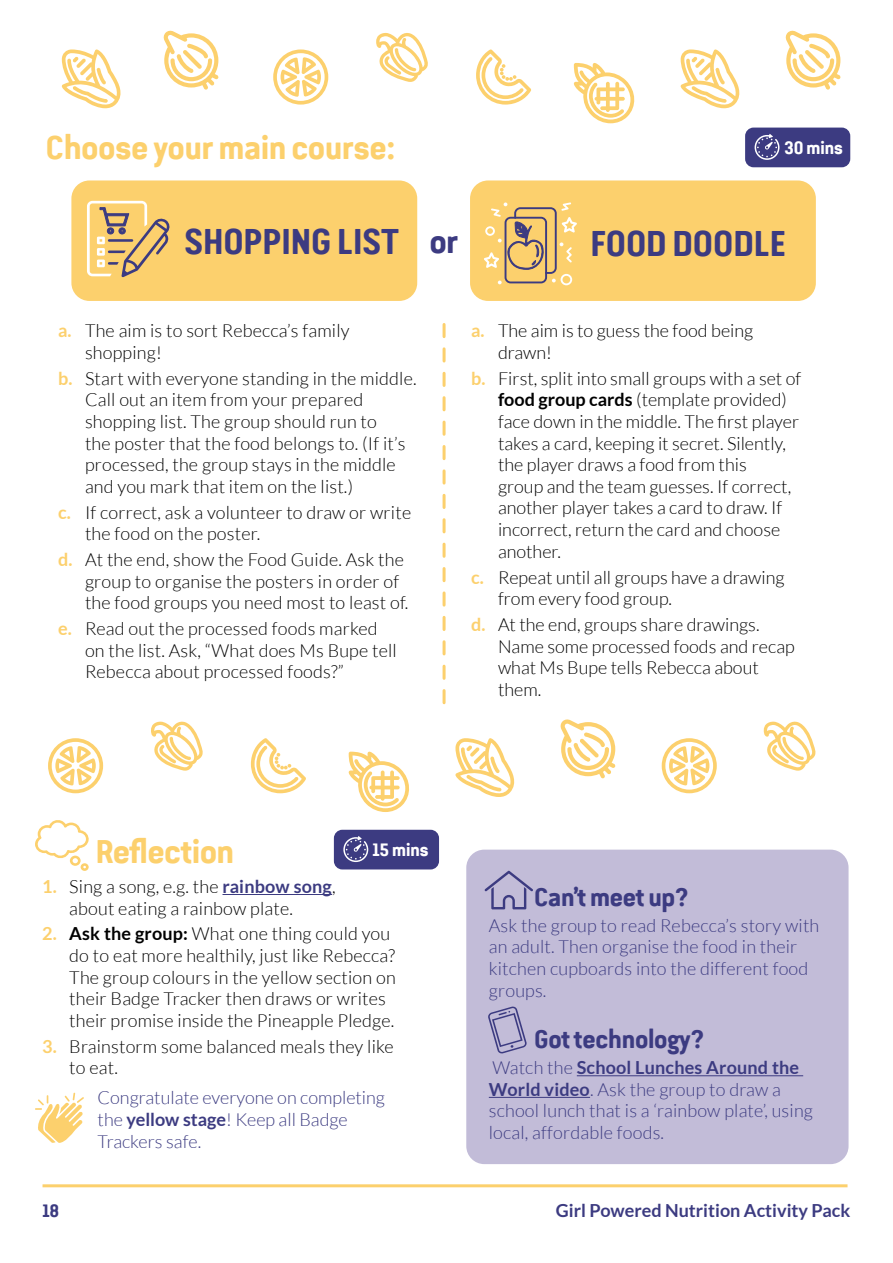
<style>
.page{position:relative;width:893px;height:1263px;background:#fff}
.page>*{position:absolute;margin:0;border:0;box-sizing:border-box;transform-origin:0 0}
.t1{font:700 36px "Van Condensed Pro";letter-spacing:-.04em;color:#3c3b81}
.t2{font:700 33px "Van Condensed Pro";letter-spacing:-.04em;color:#fcd06d}
.t3{font:700 33px "Van Condensed Pro";color:#3c3b81}
.t4{font:700 25.5px "Van Condensed Pro";letter-spacing:-.04em;color:#3c3b81}
.t5{font:300 18px/21.6px "Lato";letter-spacing:.01em;color:#000}
.t6{font:300 18px/21.6px "Lato";letter-spacing:.01em;color:#3c3b81}
.t7{font:700 18px "Lato";color:#3c3b81}
.t8{font:700 18px "Van Condensed Pro";letter-spacing:-.04em;color:#fff}
.t9{font:700 18px "Van Condensed Pro";color:#3c3b81}
.s1{font-weight:700;color:#fcd06d}
.s2{font-weight:700}
.s3{font-weight:700;color:#3c3b81}
</style>
<div class="page">
<hr style="left:43px;top:1184px;width:804px;height:3px;background:#fcd06d">
<div style="left:745px;top:128px;width:105px;height:39px;background:#3c3b81;border-radius:8px"></div>
<svg style="left:755px;top:134px;width:24px;height:26px"></svg>
<div style="left:334px;top:830px;width:105px;height:39px;background:#3c3b81;border-radius:8px"></div>
<svg style="left:343px;top:836px;width:25px;height:26px"></svg>
<svg style="left:443px;top:324px;width:3px;height:379px"></svg>
<hr style="left:222px;top:894px;width:110px;height:1px;background:#3c3b81">
<div style="left:466px;top:850px;width:382px;height:314px;background:#c2bcd8;border-radius:18px"></div>
<hr style="left:577px;top:1075px;width:226px;height:1px;background:#3c3b81">
<hr style="left:489px;top:1097px;width:101px;height:1px;background:#3c3b81">
<svg style="left:35px;top:1093px;width:49px;height:50px"></svg>
<svg style="left:488px;top:1006px;width:39px;height:48px"></svg>
<svg style="left:484px;top:871px;width:49px;height:38px"></svg>
<svg style="left:35px;top:820px;width:54px;height:51px"></svg>
<svg style="left:455px;top:738px;width:60px;height:59px"></svg>
<svg style="left:251px;top:738px;width:55px;height:55px"></svg>
<svg style="left:48px;top:738px;width:55px;height:55px"></svg>
<svg style="left:662px;top:738px;width:55px;height:55px"></svg>
<svg style="left:349px;top:751px;width:60px;height:61px"></svg>
<svg style="left:560px;top:719px;width:56px;height:59px"></svg>
<svg style="left:764px;top:721px;width:52px;height:50px"></svg>
<svg style="left:151px;top:721px;width:52px;height:50px"></svg>
<svg style="left:681px;top:49px;width:59px;height:59px"></svg>
<svg style="left:476px;top:49px;width:55px;height:56px"></svg>
<svg style="left:273px;top:49px;width:55px;height:56px"></svg>
<svg style="left:574px;top:63px;width:61px;height:60px"></svg>
<svg style="left:785px;top:30px;width:56px;height:60px"></svg>
<svg style="left:376px;top:32px;width:52px;height:50px"></svg>
<svg style="left:62px;top:49px;width:59px;height:59px"></svg>
<svg style="left:163px;top:30px;width:56px;height:60px"></svg>
<div style="left:71px;top:180px;width:346px;height:121px;background:#fcd06d;border-radius:18px"></div>
<svg style="left:87px;top:201px;width:83px;height:76px"></svg>
<div style="left:470px;top:180px;width:346px;height:121px;background:#fcd06d;border-radius:18px"></div>
<svg style="left:484px;top:202px;width:93px;height:83px"></svg>
<h2 class="t2" style="left:45px;top:123px;width:352px">Choose your main course:</h2>
<p class="t8" style="left:784px;top:134px;width:61px">30 mins</p>
<h1 class="t1" style="left:184px;top:215px;width:218px">SHOPPING LIST</h1>
<h1 class="t1" style="left:590px;top:217px;width:198px">FOOD DOODLE</h1>
<h2 class="t3" style="left:429px;top:217px;width:31px">or</h2>
<p class="t5" style="left:85px;top:320px;width:266px;text-indent:-27px"><span class="s1">a.</span> The aim is to sort Rebecca’s family shopping!</p>
<p class="t5" style="left:85px;top:368px;width:333px;text-indent:-27px"><span class="s1">b.</span> Start with everyone standing in the middle.<br>Call out an item from your prepared shopping list. The group should run to<br>the poster that the food belongs to. (If it’s processed, the group stays in the middle and you mark that item on the list.)</p>
<p class="t5" style="left:85px;top:502px;width:328px;text-indent:-27px"><span class="s1">c.</span> If correct, ask a volunteer to draw or write the food on the poster.</p>
<p class="t5" style="left:85px;top:549px;width:325px;text-indent:-27px"><span class="s1">d.</span> At the end, show the Food Guide. Ask the group to organise the posters in order of the food groups you need most to least of.</p>
<p class="t5" style="left:85px;top:618px;width:313px;text-indent:-27px"><span class="s1">e.</span> Read out the processed foods marked on the list. Ask, “What does Ms Bupe tell<br>Rebecca about processed foods?”</p>
<p class="t5" style="left:498px;top:320px;width:257px;text-indent:-27px"><span class="s1">a.</span> The aim is to guess the food being drawn!</p>
<p class="t5" style="left:498px;top:368px;width:305px;text-indent:-27px"><span class="s1">b.</span> First, split into small groups with a set of <span class="s2">food group cards</span> (template provided) face down in the middle. The first player takes a card, keeping it secret. Silently, the player draws a food from this<br>group and the team guesses. If correct, another player takes a card to draw. If incorrect, return the card and choose another.</p>
<p class="t5" style="left:498px;top:566px;width:288px;text-indent:-27px"><span class="s1">c.</span> Repeat until all groups have a drawing from every food group.</p>
<p class="t5" style="left:498px;top:614px;width:298px;text-indent:-27px"><span class="s1">d.</span> At the end, groups share drawings.<br>Name some processed foods and recap what Ms Bupe tells Rebecca about them.</p>
<h2 class="t2" style="left:95px;top:827px;width:141px">Reflection</h2>
<p class="t5" style="left:69px;top:876px;width:268px;text-indent:-27px"><span class="s1">1.</span> Sing a song, e.g. the <span class="s3">rainbow song</span>, about eating a rainbow plate.</p>
<p class="t5" style="left:69px;top:923px;width:328px;text-indent:-27px"><span class="s1">2.</span> <span class="s2">Ask the group:</span> What one thing could you do to eat more healthily, just like Rebecca?<br>The group colours in the yellow section on their Badge Tracker then draws or writes their promise inside the Pineapple Pledge.</p>
<p class="t5" style="left:69px;top:1035px;width:326px;text-indent:-27px"><span class="s1">3.</span> Brainstorm some balanced meals they like to eat.</p>
<p class="t6" style="left:98px;top:1087px;width:289px">Congratulate everyone on completing the <span class="s2">yellow stage</span>! Keep all Badge<br>Trackers safe.</p>
<p class="t8" style="left:373px;top:836px;width:58px">15 mins</p>
<h3 class="t4" style="left:534px;top:878px;width:156px">Can’t meet up?</h3>
<p class="t6" style="left:489px;top:914px;width:332px">Ask the group to read Rebecca’s story with an adult. Then organise the food in their kitchen cupboards into the different food groups.</p>
<h3 class="t4" style="left:534px;top:1020px;width:172px">Got technology?</h3>
<p class="t6" style="left:489px;top:1057px;width:326px">Watch the <span class="s2">School Lunches Around the World video</span>. Ask the group to draw a school lunch that is a ‘rainbow plate’, using local, affordable foods.</p>
<p class="t9" style="left:43px;top:1197px;width:18px">18</p>
<p class="t7" style="left:556px;top:1200px;width:296px">Girl Powered Nutrition Activity Pack</p>
</div>
